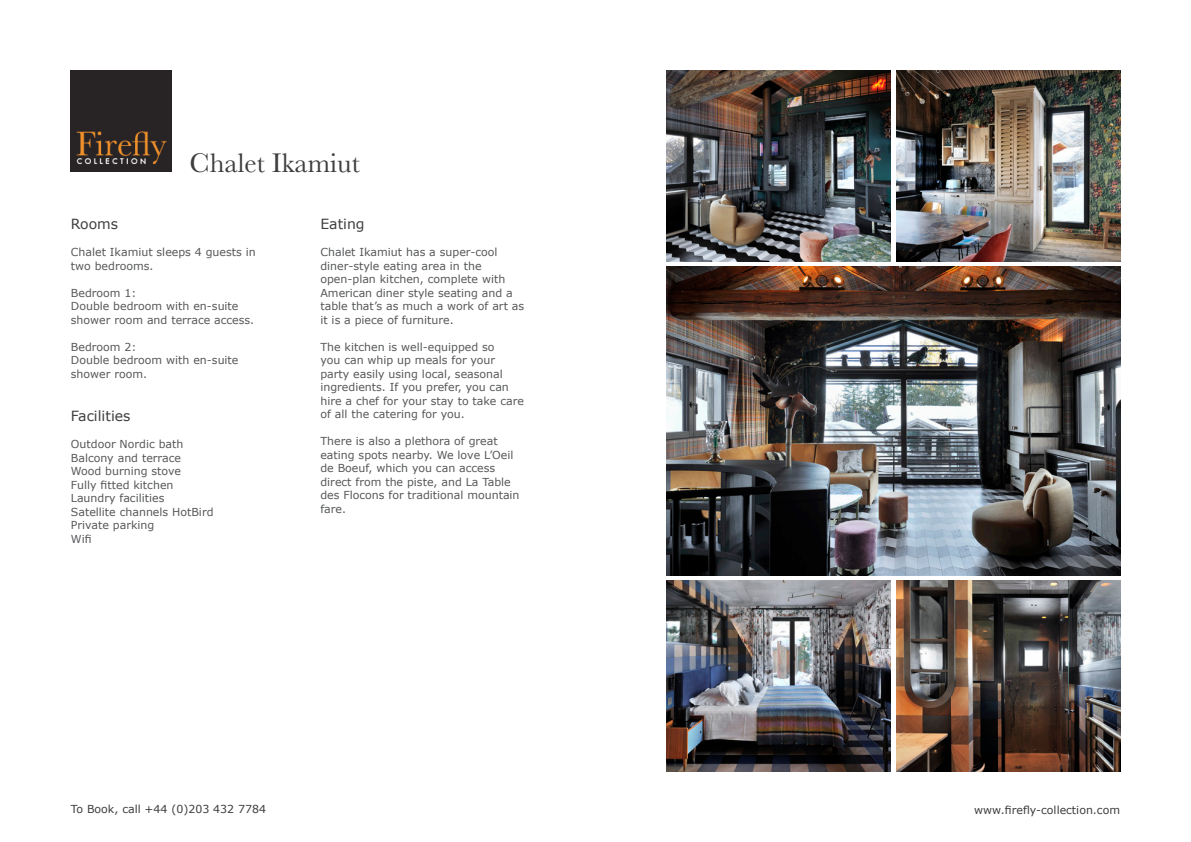
<style>
.page{position:relative;width:1191px;height:842px;background:#fff}
.page>*{position:absolute;margin:0;border:0;box-sizing:border-box;transform-origin:0 0}
.t1{font:28px "Baskerville";color:#3e3e3f}
.t2{font:14px "Verdana";color:#3e3e3f}
.t3{font:11px/13.5px "Verdana";color:#57585a}
.t4{font:11px "Verdana";color:#3e3e3f}
</style>
<div class="page">
<img style="left:71px;top:71px;width:101px;height:101px">
<img style="left:666px;top:71px;width:224px;height:190px">
<img style="left:666px;top:267px;width:454px;height:308px">
<img style="left:666px;top:581px;width:224px;height:190px">
<img style="left:896px;top:71px;width:224px;height:190px">
<img style="left:896px;top:581px;width:224px;height:190px">
<p class="t1" style="left:190px;top:145px;width:172px">Chalet Ikamiut</p>
<p class="t2" style="left:71px;top:215px;width:49px">Rooms</p>
<p class="t3" style="left:71px;top:245px;width:186px">Chalet Ikamiut sleeps 4 guests in two bedrooms.</p>
<p class="t3" style="left:71px;top:286px;width:67px">Bedroom 1:</p>
<p class="t3" style="left:71px;top:299px;width:185px">Double bedroom with en-suite shower room and terrace access.</p>
<p class="t3" style="left:71px;top:340px;width:67px">Bedroom 2:</p>
<p class="t3" style="left:71px;top:353px;width:169px">Double bedroom with en-suite shower room.</p>
<p class="t2" style="left:71px;top:407px;width:61px">Facilities</p>
<p class="t3" style="left:71px;top:438px;width:114px">Outdoor Nordic bath</p>
<p class="t3" style="left:71px;top:451px;width:112px">Balcony and terrace</p>
<p class="t3" style="left:71px;top:465px;width:112px">Wood burning stove</p>
<p class="t3" style="left:71px;top:478px;width:104px">Fully fitted kitchen</p>
<p class="t3" style="left:71px;top:492px;width:95px">Laundry facilities</p>
<p class="t3" style="left:71px;top:505px;width:144px">Satellite channels HotBird</p>
<p class="t3" style="left:71px;top:519px;width:85px">Private parking</p>
<p class="t3" style="left:71px;top:532px;width:22px">Wifi</p>
<p class="t2" style="left:320px;top:215px;width:46px">Eating</p>
<p class="t3" style="left:320px;top:245px;width:205px">Chalet Ikamiut has a super-cool diner-style eating area in the open-plan kitchen, complete with<br>American diner style seating and a table that’s as much a work of art as it is a piece of furniture.</p>
<p class="t3" style="left:320px;top:340px;width:205px">The kitchen is well-equipped so<br>you can whip up meals for your party easily using local, seasonal ingredients. If you prefer, you can hire a chef for your stay to take care of all the catering for you.</p>
<p class="t3" style="left:320px;top:434px;width:201px">There is also a plethora of great eating spots nearby. We love L’Oeil de Boeuf, which you can access direct from the piste, and La Table des Flocons for traditional mountain fare.</p>
<p class="t4" style="left:71px;top:802px;width:197px">To Book, call +44 (0)203 432 7784</p>
<p class="t4" style="left:974px;top:803px;width:147px">www.firefly-collection.com</p>
</div>
